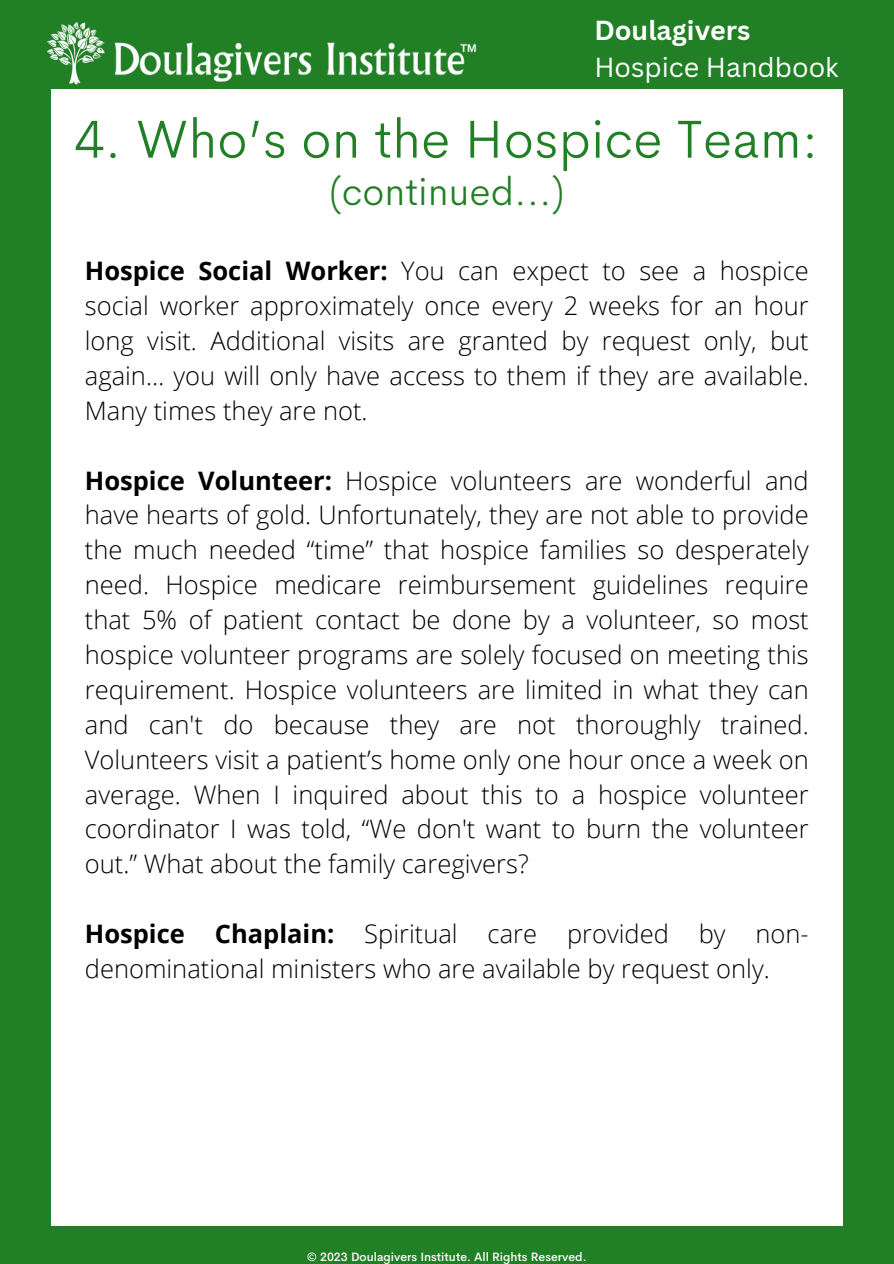
<style>
.page{position:relative;width:894px;height:1264px;background:#fff}
.page>*{position:absolute;margin:0;border:0;box-sizing:border-box;transform-origin:0 0}
.t1{font:300 54px "Cerebri Sans";color:#217f25}
.t2{font:300 39px "Cerebri Sans";color:#217f25}
.t3{font:26.85px/36.6px "Canva Sans";color:#fff}
.t4{font:300 25.5px/34.8px "Open Sans";color:#000;text-align:justify}
.t5{font:500 12px "Cerebri Sans";color:#fff}
.s1{font-weight:700}
</style>
<div class="page">
<div style="left:0;top:0;width:893px;height:1263px;background:#217f25"></div>
<div style="left:51px;top:89px;width:791px;height:1136px;background:#fff"></div>
<img style="left:46px;top:22px;width:59px;height:63px">
<img style="left:114px;top:42px;width:363px;height:40px">
<p class="t3" style="left:594px;top:11px;width:246px"><span class="s1">Doulagivers<br></span>Hospice Handbook</p>
<h2 class="t1" style="left:74px;top:104px;width:745px">4. Who’s on the Hospice Team:</h2>
<h2 class="t2" style="left:329px;top:166px;width:237px">(continued...)</h2>
<h2 class="t4" style="left:85px;top:253px;width:725px"><span class="s1">Hospice Social Worker:</span> You can expect to see a hospice social worker approximately once every 2 weeks for an hour long visit. Additional visits are granted by request only, but again… you will only have access to them if they are available.<br>Many times they are not.</h2>
<h1 class="t4" style="left:85px;top:462px;width:725px"><span class="s1">Hospice Volunteer:</span> Hospice volunteers are wonderful and have hearts of gold. Unfortunately, they are not able to provide the much needed “time” that hospice families so desperately need. Hospice medicare reimbursement guidelines require that 5% of patient contact be done by a volunteer, so most hospice volunteer programs are solely focused on meeting this requirement. Hospice volunteers are limited in what they can and can't do because they are not thoroughly trained.<br>Volunteers visit a patient’s home only one hour once a week on average. When I inquired about this to a hospice volunteer coordinator I was told, “We don't want to burn the volunteer out.” What about the family caregivers?</h1>
<h2 class="t4" style="left:85px;top:915px;width:725px"><span class="s1">Hospice Chaplain:</span> Spiritual care provided by non&shy;denominational ministers who are available by request only.</h2>
<p class="t5" style="left:306px;top:1248px;width:281px">© 2023 Doulagivers Institute. All Rights Reserved.</p>
</div>
